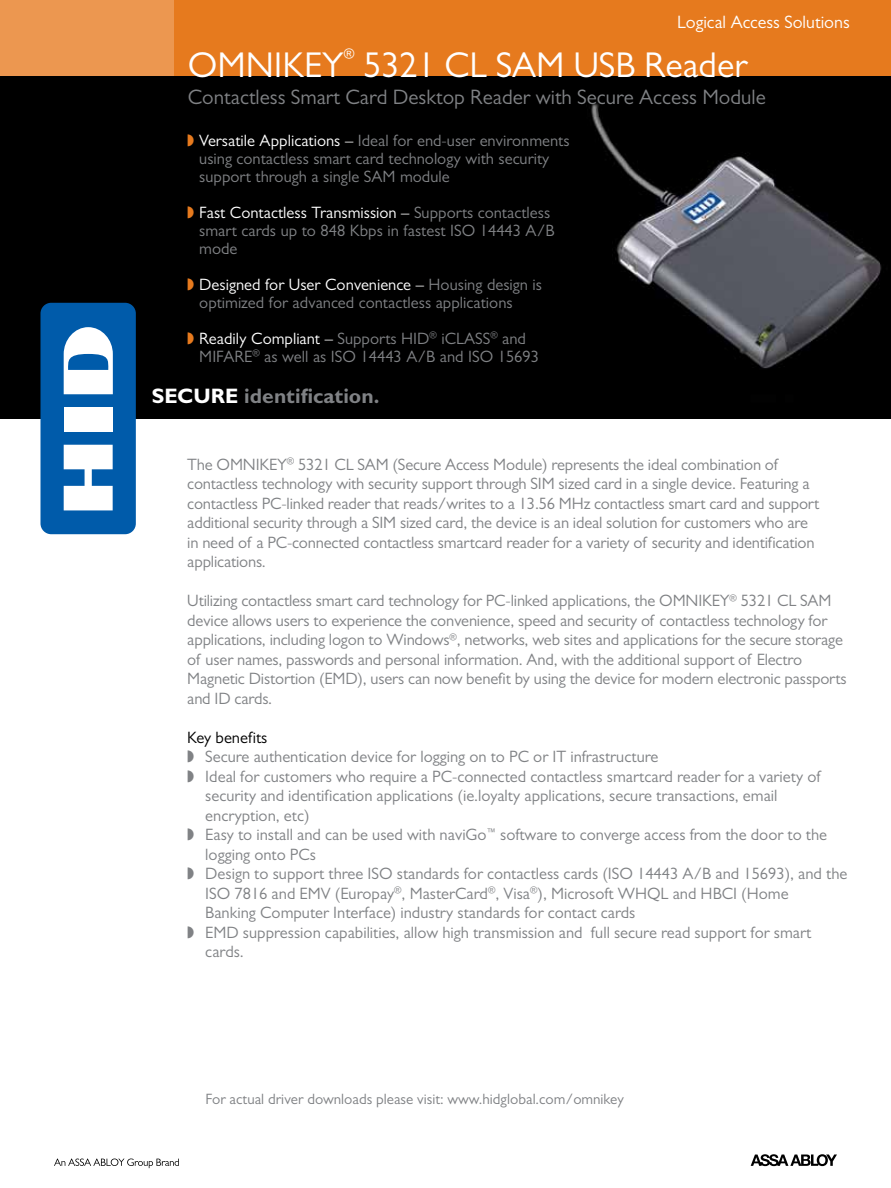
<style>
.page{position:relative;width:891px;height:1188px;background:#fff}
.page>*{position:absolute;margin:0;border:0;box-sizing:border-box;transform-origin:0 0}
.t1{font:36px "Gill Sans MT Pro";color:#fff}
.t2{font:21px "Gill Sans MT Pro";color:#808285}
.t3{font:700 21px "Gill Sans MT Pro";color:#808285}
.t4{font:18px "Gill Sans MT Pro";color:#fff}
.t5{font:16.5px/19.5px "Gill Sans MT Pro";color:#808285}
.t6{font:16.5px "Gill Sans MT Pro";color:#000}
.t7{font:15px "Gill Sans MT Pro";color:#808285}
.t8{font:13.95px "Gill Sans MT Pro";color:#fff}
.s1{color:#fff}
</style>
<div class="page">
<div style="left:0;top:0;width:891px;height:84px;background:#ec9750"></div>
<div style="left:175px;top:0;width:716px;height:84px;background:#e67a1e"></div>
<img style="left:174px;top:77px;width:717px;height:341px">
<div style="left:0;top:77px;width:174px;height:341px;background:#000"></div>
<div style="left:40px;top:303px;width:96px;height:231px;background:#005baa;border-radius:11px"></div>
<div style="left:64px;top:407px;width:49px;height:25px;background:#fff"></div>
<svg style="left:64px;top:445px;width:49px;height:65px"></svg>
<svg style="left:64px;top:327px;width:49px;height:67px"></svg>
<svg style="left:751px;top:1154px;width:86px;height:12px"></svg>
<svg style="left:54px;top:1159px;width:125px;height:9px"></svg>
<svg style="left:188px;top:134px;width:6px;height:12px"></svg>
<svg style="left:188px;top:206px;width:6px;height:12px"></svg>
<svg style="left:188px;top:278px;width:6px;height:12px"></svg>
<svg style="left:188px;top:332px;width:6px;height:12px"></svg>
<p class="t4" style="left:677px;top:12px;width:174px">Logical Access Solutions</p>
<h1 class="t1" style="left:188px;top:43px;width:157px">OMNIKEY</h1>
<p class="t8" style="left:344px;top:45px;width:12px">®</p>
<h1 class="t1" style="left:363px;top:43px;width:386px">5321 CL SAM USB Reader</h1>
<p class="t2" style="left:188px;top:84px;width:580px">Contactless Smart Card Desktop Reader with Secure Access Module</p>
<p class="t5" style="left:199px;top:131px;width:372px;line-height:18px"><span class="s1">Versatile Applications –</span> Ideal for end-user environments using contactless smart card technology with security support through a single SAM module</p>
<p class="t5" style="left:199px;top:203px;width:357px;line-height:18px"><span class="s1">Fast Contactless Transmission –</span> Supports contactless smart cards up to 848 Kbps in fastest ISO 14443 A/B mode</p>
<p class="t5" style="left:199px;top:275px;width:344px;line-height:18px"><span class="s1">Designed for User Convenience –</span> Housing design is optimized for advanced contactless applications</p>
<p class="t5" style="left:199px;top:329px;width:341px;line-height:18px"><span class="s1">Readily Compliant –</span> Supports HID<sup>®</sup> iCLASS<sup>®</sup> and<br>MIFARE<sup>®</sup> as well as ISO 14443 A/B and ISO 15693</p>
<p class="t3" style="left:152px;top:382px;width:229px"><span class="s1">SECURE</span> identification.</p>
<p class="t5" style="left:187px;top:454px;width:633px">The OMNIKEY<sup>®</sup> 5321 CL SAM (Secure Access Module) represents the ideal combination of contactless technology with security support through SIM sized card in a single device. Featuring a contactless PC-linked reader that reads/writes to a 13.56 MHz contactless smart card and support additional security through a SIM sized card, the device is an ideal solution for customers who are in need of a PC-connected contactless smartcard reader for a variety of security and identification applications.</p>
<p class="t5" style="left:187px;top:591px;width:661px">Utilizing contactless smart card technology for PC-linked applications, the OMNIKEY<sup>®</sup> 5321 CL SAM device allows users to experience the convenience, speed and security of contactless technology for applications, including logon to Windows<sup>®</sup>, networks, web sites and applications for the secure storage of user names, passwords and personal information. And, with the additional support of Electro Magnetic Distortion (EMD), users can now benefit by using the device for modern electronic passports and ID cards.</p>
<p class="t6" style="left:187px;top:727px;width:82px">Key benefits</p>
<p class="t5" style="left:205px;top:747px;width:644px">Secure authentication device for logging on to PC or IT infrastructure<br>Ideal for customers who require a PC-connected contactless smartcard reader for a variety of security and identification applications (ie.loyalty applications, secure transactions, email encryption, etc)<br>Easy to install and can be used with naviGo<sup>™</sup> software to converge access from the door to the logging onto PCs<br>Design to support three ISO standards for contactless cards (ISO 14443 A/B and 15693), and the ISO 7816 and EMV (Europay<sup>®</sup>, MasterCard<sup>®</sup>, Visa<sup>®</sup>), Microsoft WHQL and HBCI (Home<br>Banking Computer Interface) industry standards for contact cards<br>EMD suppression capabilities, allow high transmission and full secure read support for smart cards.</p>
<p class="t7" style="left:205px;top:1090px;width:420px">For actual driver downloads please visit: www.hidglobal.com/omnikey</p>
</div>
